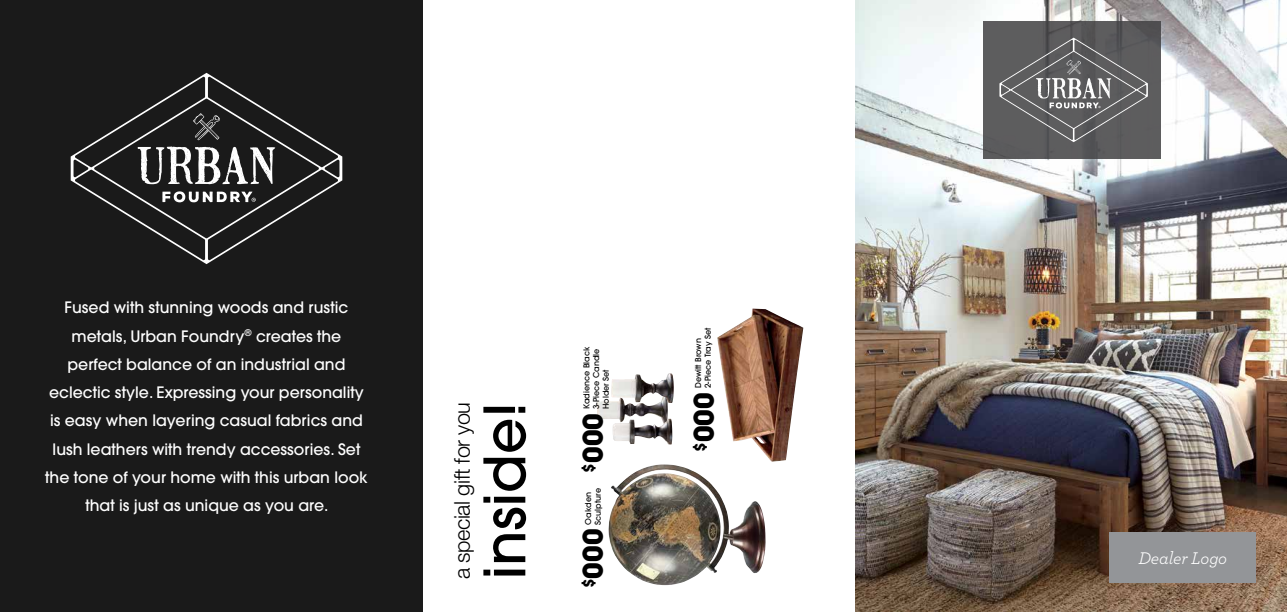
<style>
.page{position:relative;width:1287px;height:612px;background:#fff}
.page>*{position:absolute;margin:0;border:0;box-sizing:border-box;transform-origin:0 0}
.t1{font:500 56.7px "Avant Garde";color:#000}
.t2{font:700 27px "Avant Garde";color:#000}
.t3{font:300 21.7px "Helvetica Neue LT Pro";letter-spacing:-.02em;color:#000}
.t4{font:italic 17.7px "Archer";letter-spacing:-.01em;color:#fff}
.t5{font:500 15.7px/28.2px "Avant Garde";color:#fff;text-align:center}
.t6{font:500 8.1px/9.7px "Avant Garde";color:#000}
</style>
<div class="page">
<img style="left:855px;top:0;width:432px;height:612px">
<svg style="left:983px;top:21px;width:178px;height:138px;background:#646465"></svg>
<div style="left:1110px;top:532px;width:146px;height:50px;background:#939598"></div>
<div style="left:0;top:0;width:423px;height:612px;background:#1a1a1a"></div>
<svg style="left:71px;top:73px;width:271px;height:191px"></svg>
<svg style="left:138px;top:146px;width:137px;height:38px"></svg>
<svg style="left:193px;top:113px;width:27px;height:27px"></svg>
<svg style="left:162px;top:191px;width:94px;height:11px"></svg>
<img style="left:608px;top:464px;width:158px;height:121px">
<img style="left:717px;top:309px;width:86px;height:153px">
<img style="left:597px;top:395px;width:71px;height:24px">
<img style="left:612px;top:373px;width:62px;height:30px">
<img style="left:613px;top:419px;width:59px;height:26px">
<p class="t5" style="left:45px;top:294px;width:324px">Fused with stunning woods and rustic metals, Urban Foundry<sup>®</sup> creates the perfect balance of an industrial and eclectic style. Expressing your personality is easy when layering casual fabrics and lush leathers with trendy accessories. Set the tone of your home with this urban look that is just as unique as you are.</p>
<h3 class="t3" style="left:449px;top:579px;width:179px;rotate:-90deg">a special gift for you</h3>
<h1 class="t1" style="left:470px;top:579px;width:179px;rotate:-90deg">inside!</h1>
<p class="t6" style="left:582px;top:409px;width:64px;rotate:-90deg">Kadience Black<br>3-Piece Candle<br>Holder Set</p>
<h2 class="t2" style="left:575px;top:473px;width:61px;rotate:-90deg"><sup>$</sup>000</h2>
<p class="t6" style="left:583px;top:525px;width:38px;rotate:-90deg">Oakden<br>Sculpture</p>
<h2 class="t2" style="left:575px;top:588px;width:61px;rotate:-90deg"><sup>$</sup>000</h2>
<p class="t6" style="left:693px;top:388px;width:62px;rotate:-90deg">Dewitt Brown<br>2-Piece Tray Set</p>
<h2 class="t2" style="left:686px;top:452px;width:61px;rotate:-90deg"><sup>$</sup>000</h2>
<p class="t4" style="left:1138px;top:546px;width:90px">Dealer Logo</p>
</div>
